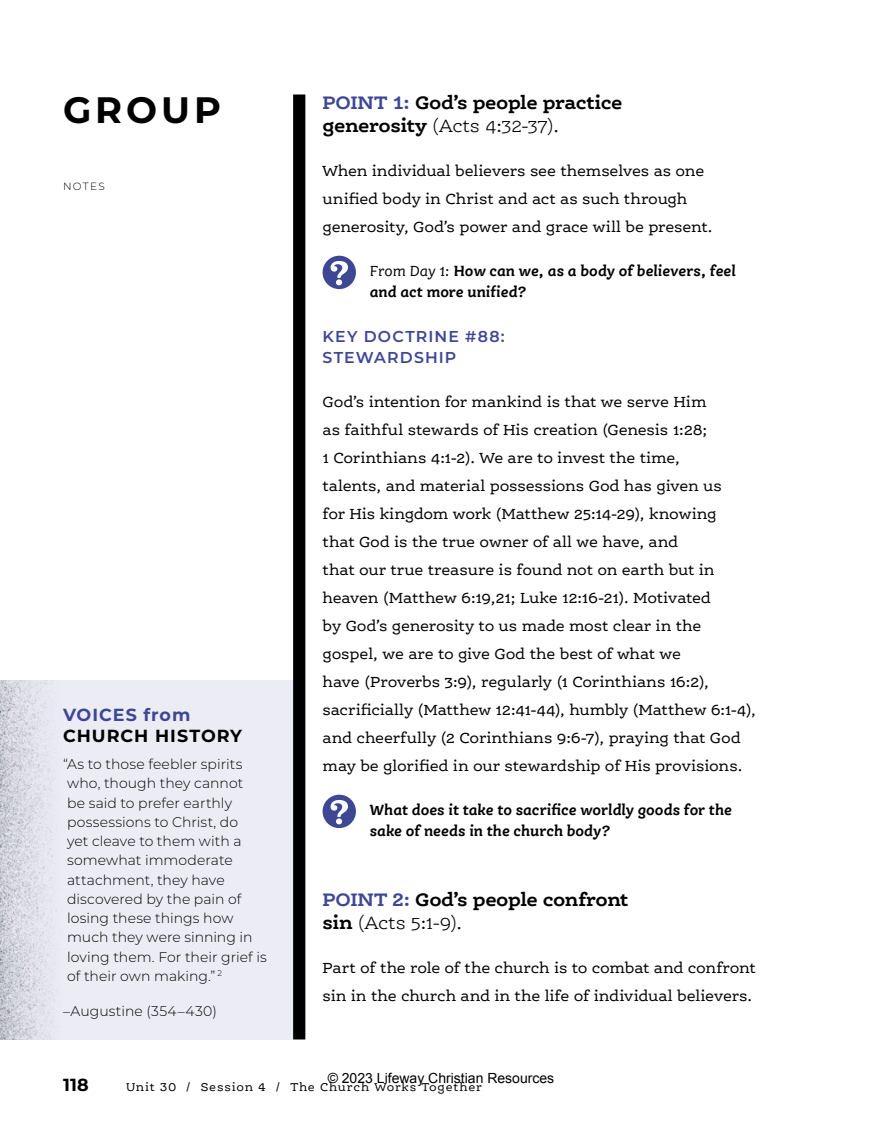
<style>
.page{position:relative;width:882px;height:1134px;background:#fff}
.page>*{position:absolute;margin:0;border:0;box-sizing:border-box;transform-origin:0 0}
.t1{font:700 36.75px "Montserrat";letter-spacing:.105em;color:#000}
.t2{font:700 19.25px/22.8px "Ernestine Pro";letter-spacing:-.02em;color:#000}
.t3{font:700 17.5px "Montserrat";letter-spacing:.055em;color:#000}
.t4{font:700 17.5px "Montserrat";letter-spacing:.05em;color:#3e4794}
.t5{font:15.75px/28px "Ernestine Pro";letter-spacing:-.01em;color:#000}
.t6{font:italic 700 15.75px/21px "Ernestine Pro";letter-spacing:-.005em;color:#000}
.t7{font:600 15.75px/21px "Montserrat";letter-spacing:.07em;color:#3e4794}
.t8{font:300 14px/19.2px "Montserrat";letter-spacing:.005em;color:#000}
.t9{font:14px "Arial";color:#000}
.t10{font:12.25px "Ernestine Pro";letter-spacing:.06em;color:#000}
.t11{font:300 10.5px "Montserrat";letter-spacing:.125em;color:#000}
.s1{color:#3e4794}
.s2{font-weight:300}
.s3{font-weight:400}
</style>
<div class="page">
<div style="left:293px;top:94px;width:12px;height:946px;background:#000"></div>
<svg style="left:323px;top:256px;width:33px;height:33px"></svg>
<svg style="left:323px;top:795px;width:33px;height:33px"></svg>
<div style="left:0;top:680px;width:293px;height:360px;background:#ecedf4"></div>
<img style="left:0;top:680px;width:57px;height:360px">
<h1 class="t1" style="left:63px;top:84px;width:159px">GROUP</h1>
<p class="t11" style="left:63px;top:179px;width:43px">NOTES</p>
<p class="t4" style="left:63px;top:702px;width:129px">VOICES from</p>
<p class="t3" style="left:63px;top:723px;width:181px">CHURCH HISTORY</p>
<p class="t8" style="left:63px;top:754px;width:205px">“As to those feebler spirits who, though they cannot<br>be said to prefer earthly possessions to Christ, do<br>yet cleave to them with a somewhat immoderate attachment, they have discovered by the pain of losing these things how much they were sinning in loving them. For their grief is of their own making.” <sup>2</sup></p>
<p class="t8" style="left:63px;top:1001px;width:155px">–Augustine (354–430)</p>
<p class="t2" style="left:323px;top:91px;width:302px"><span class="s1">POINT 1:</span> God’s people practice generosity <span class="s2">(Acts 4:32-37).</span></p>
<p class="t5" style="left:323px;top:156px;width:389px">When individual believers see themselves as one unified body in Christ and act as such through generosity, God’s power and grace will be present.</p>
<p class="t6" style="left:370px;top:260px;width:368px"><span class="s3">From Day 1:</span> How can we, as a body of believers, feel and act more unified?</p>
<p class="t7" style="left:323px;top:325px;width:184px">KEY DOCTRINE #88:<br>STEWARDSHIP</p>
<p class="t5" style="left:323px;top:387px;width:435px">God’s intention for mankind is that we serve Him<br>as faithful stewards of His creation (Genesis 1:28;<br>1 Corinthians 4:1-2). We are to invest the time,<br>talents, and material possessions God has given us<br>for His kingdom work (Matthew 25:14-29), knowing<br>that God is the true owner of all we have, and<br>that our true treasure is found not on earth but in heaven (Matthew 6:19,21; Luke 12:16-21). Motivated<br>by God’s generosity to us made most clear in the gospel, we are to give God the best of what we<br>have (Proverbs 3:9), regularly (1 Corinthians 16:2), sacrificially (Matthew 12:41-44), humbly (Matthew 6:1-4), and cheerfully (2 Corinthians 9:6-7), praying that God may be glorified in our stewardship of His provisions.</p>
<p class="t6" style="left:370px;top:799px;width:364px">What does it take to sacrifice worldly goods for the sake of needs in the church body?</p>
<p class="t2" style="left:323px;top:888px;width:308px"><span class="s1">POINT 2:</span> God’s people confront sin <span class="s2">(Acts 5:1-9).</span></p>
<p class="t5" style="left:323px;top:953px;width:435px">Part of the role of the church is to combat and confront sin in the church and in the life of individual believers.</p>
<p class="t9" style="left:328px;top:1069px;width:228px">© 2023 Lifeway Christian Resources</p>
<p class="t3" style="left:63px;top:1072px;width:27px">118</p>
<p class="t10" style="left:126px;top:1080px;width:357px">Unit 30 / Session 4 / The Church Works Together</p>
</div>
